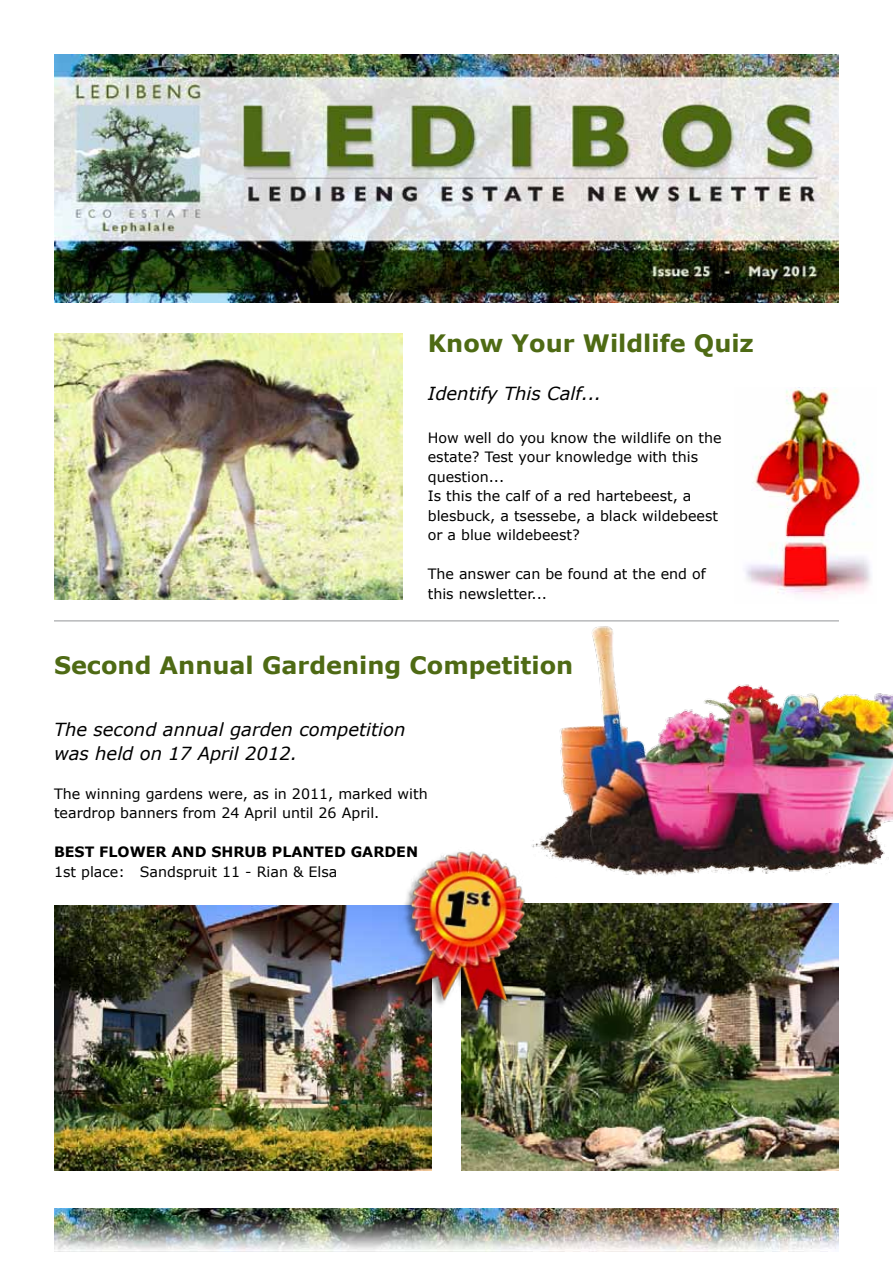
<style>
.page{position:relative;width:893px;height:1263px;background:#fff}
.page>*{position:absolute;margin:0;border:0;box-sizing:border-box;transform-origin:0 0}
.t1{font:700 24px "Verdana";color:#4e6a14}
.t2{font:italic 18px/24px "Verdana";color:#000}
.t3{font:14.25px/19.5px "Verdana";color:#000}
.t4{font:700 14.25px "Verdana";color:#000}
</style>
<div class="page">
<img style="left:54px;top:54px;width:785px;height:249px">
<img style="left:54px;top:1209px;width:785px;height:43px">
<hr style="left:54px;top:620px;width:785px;height:1px;background:#939598">
<img style="left:510px;top:620px;width:383px;height:256px">
<img style="left:54px;top:334px;width:349px;height:265px">
<img style="left:745px;top:389px;width:126px;height:207px">
<img style="left:54px;top:905px;width:378px;height:266px">
<img style="left:461px;top:904px;width:378px;height:267px">
<img style="left:386px;top:840px;width:151px;height:189px">
<h1 class="t1" style="left:428px;top:328px;width:328px">Know Your Wildlife Quiz</h1>
<p class="t2" style="left:428px;top:382px;width:175px">Identify This Calf...</p>
<p class="t3" style="left:428px;top:428px;width:295px">How well do you know the wildlife on the estate? Test your knowledge with this question...<br>Is this the calf of a red hartebeest, a blesbuck, a tsessebe, a black wildebeest or a blue wildebeest?</p>
<p class="t3" style="left:428px;top:564px;width:279px">The answer can be found at the end of this newsletter...</p>
<h1 class="t1" style="left:54px;top:649px;width:521px">Second Annual Gardening Competition</h1>
<p class="t2" style="left:54px;top:717px;width:353px">The second annual garden competition was held on 17 April 2012.</p>
<p class="t3" style="left:54px;top:784px;width:375px">The winning gardens were, as in 2011, marked with teardrop banners from 24 April until 26 April.</p>
<p class="t4" style="left:54px;top:843px;width:366px">BEST FLOWER AND SHRUB PLANTED GARDEN</p>
<p class="t3" style="left:54px;top:862px;width:285px">1st place: Sandspruit 11 - Rian &amp; Elsa</p>
</div>
